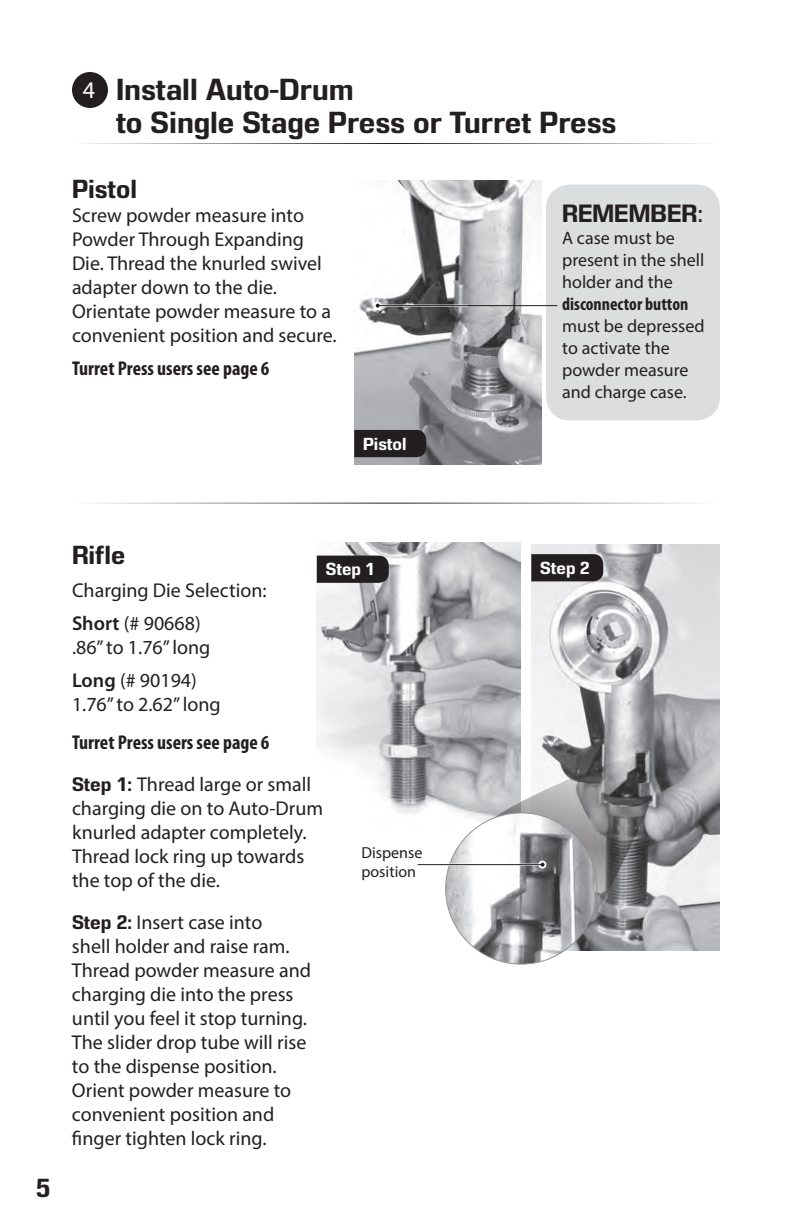
<style>
.page{position:relative;width:792px;height:1224px;background:#fff}
.page>*{position:absolute;margin:0;border:0;box-sizing:border-box;transform-origin:0 0}
.t1{font:700 28px/33.6px "DDT Rg";color:#231f20}
.t2{font:700 24px "DDT Rg";color:#231f20}
.t3{font:24px "Myriad Pro";color:#fff}
.t4{font:700 23px "DDT Rg";color:#231f20}
.t5{font:20px/24px "Myriad Pro";color:#231f20}
.t6{font:700 condensed 20px "Myriad Pro";color:#231f20}
.t7{font:18px/22px "Myriad Pro";color:#231f20}
.t8{font:700 16px "DDT Rg";color:#fff}
.t9{font:16px/19.2px "Myriad Pro";color:#231f20}
.s1{font-family:"Embarcadero MVB Pro";font-weight:500;font-stretch:condensed}
.s2{font-weight:700;font-stretch:condensed}
.s3{font-weight:600}
.s4{font-family:"DDT Rg";font-weight:700;font-size:18px}
</style>
<div class="page">
<img style="left:317px;top:543px;width:203px;height:271px">
<div style="left:72px;top:72px;width:36px;height:36px;background:#231f20;border-radius:50%"></div>
<div style="left:317px;top:556px;width:72px;height:27px;background:#231f20"></div>
<hr style="left:72px;top:143px;width:648px;height:1px;background:#231f20">
<hr style="left:72px;top:503px;width:648px;height:1px;background:#231f20">
<img style="left:531px;top:544px;width:189px;height:406px">
<img style="left:354px;top:180px;width:187px;height:284px">
<div style="left:546px;top:184px;width:174px;height:236px;background:#dcdddf;border-radius:24px"></div>
<div style="left:354px;top:430px;width:72px;height:27px;background:#231f20"></div>
<hr style="left:378px;top:305px;width:90px;height:2px;background:#fff">
<svg style="left:374px;top:302px;width:8px;height:8px"></svg>
<hr style="left:378px;top:305px;width:179px;height:1px;background:#231f20">
<svg style="left:376px;top:304px;width:4px;height:4px"></svg>
<img style="left:446px;top:813px;width:149px;height:151px">
<div style="left:531px;top:554px;width:72px;height:27px;background:#231f20"></div>
<hr style="left:418px;top:864px;width:124px;height:2px;background:#fff">
<hr style="left:418px;top:864px;width:125px;height:1px;background:#231f20">
<svg style="left:487px;top:754px;width:172px;height:188px"></svg>
<p class="t3" style="left:83px;top:75px;width:14px">4</p>
<p class="t1" style="left:116px;top:72px;width:502px">Install Auto-Drum<br>to Single Stage Press or Turret Press</p>
<p class="t2" style="left:72px;top:175px;width:67px">Pistol</p>
<p class="t5" style="left:72px;top:203px;width:266px">Screw powder measure into<br>Powder Through Expanding<br>Die. Thread the knurled swivel adapter down to the die.<br>Orientate powder measure to a convenient position and secure.</p>
<p class="t6" style="left:72px;top:356px;width:199px">Turret Press users see page 6</p>
<p class="t8" style="left:363px;top:434px;width:45px">Pistol</p>
<p class="t4" style="left:562px;top:199px;width:143px">REMEMBER<span class="s1">:</span></p>
<p class="t7" style="left:562px;top:226px;width:144px">A case must be present in the shell holder and the <span class="s2">disconnector button </span>must be depressed to activate the powder measure and charge case.</p>
<p class="t2" style="left:36px;top:1174px;width:16px">5</p>
<p class="t2" style="left:72px;top:541px;width:55px">Rifle</p>
<p class="t5" style="left:72px;top:578px;width:196px">Charging Die Selection:</p>
<p class="t5" style="left:72px;top:611px;width:140px"><span class="s3">Short</span> (# 90668) .86” to 1.76” long</p>
<p class="t5" style="left:72px;top:668px;width:150px"><span class="s3">Long</span> (# 90194)<br>1.76” to 2.62” long</p>
<p class="t6" style="left:72px;top:730px;width:199px">Turret Press users see page 6</p>
<p class="t5" style="left:72px;top:772px;width:253px"><span class="s4">Step 1:</span> Thread large or small charging die on to Auto-Drum knurled adapter completely.<br>Thread lock ring up towards the top of the die.</p>
<p class="t5" style="left:72px;top:910px;width:241px"><span class="s4">Step 2:</span> Insert case into<br>shell holder and raise ram.<br>Thread powder measure and charging die into the press until you feel it stop turning.<br>The slider drop tube will rise to the dispense position.<br>Orient powder measure to convenient position and finger tighten lock ring.</p>
<p class="t8" style="left:326px;top:560px;width:51px">Step 1</p>
<p class="t9" style="left:361px;top:842px;width:63px">Dispense position</p>
<p class="t8" style="left:540px;top:558px;width:51px">Step 2</p>
</div>
